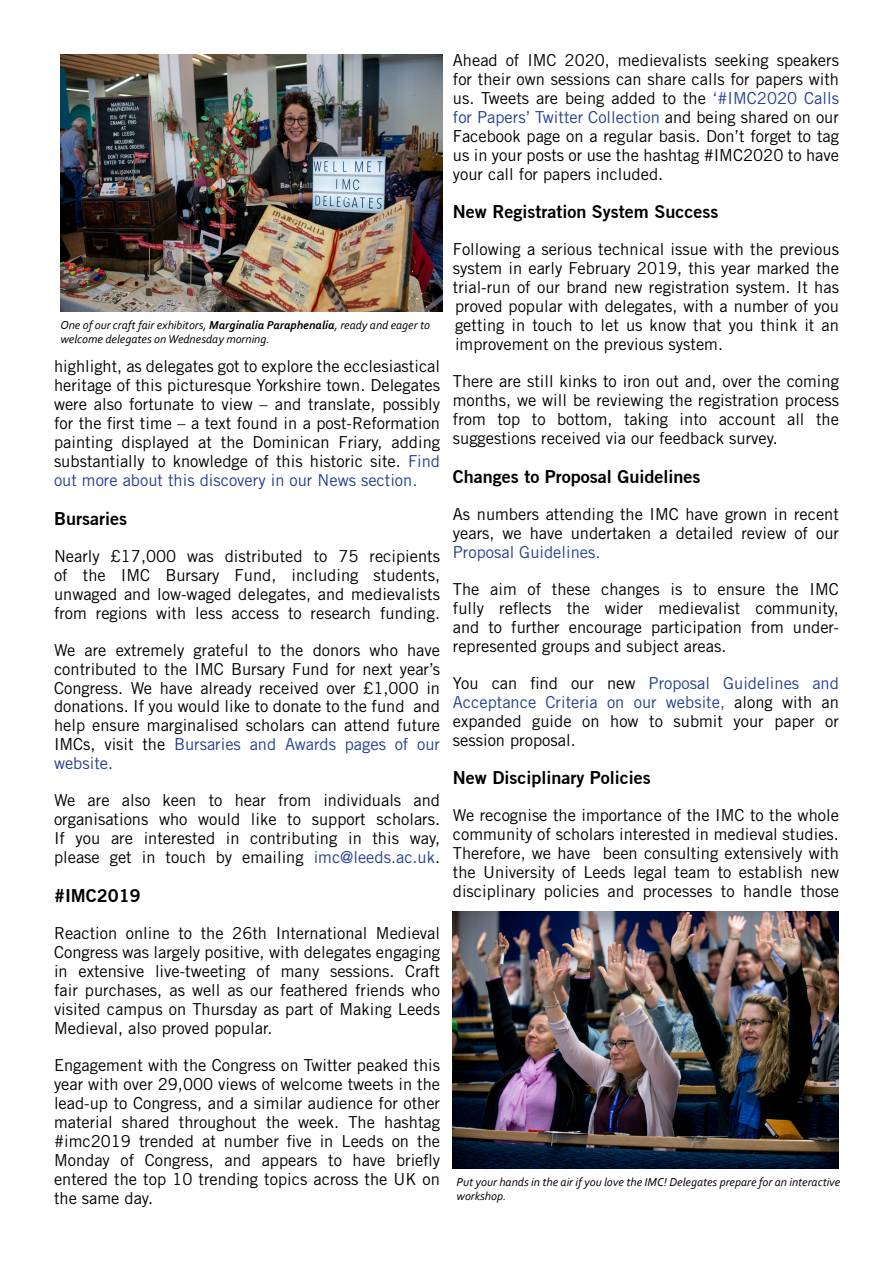
<style>
.page{position:relative;width:893px;height:1263px;background:#fff}
.page>*{position:absolute;margin:0;border:0;box-sizing:border-box;transform-origin:0 0}
.t1{font:700 18px "Trade Gothic No.2";color:#000}
.t2{font:16.5px/19px "Trade Gothic LT Std";color:#000;text-align:justify}
.t3{font:16.5px "Trade Gothic LT Std";color:#25408f}
.t4{font:italic 12px/14.4px "Corbel";color:#000}
.s1{font-weight:700}
.s2{color:#25408f}
</style>
<div class="page">
<img style="left:60px;top:54px;width:383px;height:257px">
<img style="left:453px;top:911px;width:386px;height:257px">
<p class="t4" style="left:60px;top:317px;width:371px">One of our craft fair exhibitors, <span class="s1">Marginalia Paraphenalia</span>, ready and eager to welcome delegates on Wednesday morning.</p>
<p class="t2" style="left:54px;top:356px;width:388px">highlight, as delegates got to explore the ecclesiastical heritage of this picturesque Yorkshire town. Delegates were also fortunate to view – and translate, possibly for the first time – a text found in a post-Reformation painting displayed at the Dominican Friary, adding substantially to knowledge of this historic site. <span class="s2">Find out more about this discovery in our News section.</span></p>
<p class="t1" style="left:54px;top:507px;width:74px">Bursaries</p>
<p class="t2" style="left:54px;top:546px;width:388px">Nearly £17,000 was distributed to 75 recipients of the IMC Bursary Fund, including students, unwaged and low-waged delegates, and medievalists from regions with less access to research funding.</p>
<p class="t2" style="left:54px;top:640px;width:388px">We are extremely grateful to the donors who have contributed to the IMC Bursary Fund for next year’s Congress. We have already received over £1,000 in donations. If you would like to donate to the fund and help ensure marginalised scholars can attend future IMCs, visit the <span class="s2">Bursaries and Awards pages of our website.</span></p>
<p class="t2" style="left:54px;top:791px;width:388px">We are also keen to hear from individuals and organisations who would like to support scholars.<br>If you are interested in contributing in this way, please get in touch by emailing <span class="s2">imc@leeds.ac.uk</span>.</p>
<p class="t1" style="left:54px;top:884px;width:88px">#IMC2019</p>
<p class="t2" style="left:54px;top:923px;width:388px">Reaction online to the 26th International Medieval Congress was largely positive, with delegates engaging in extensive live-tweeting of many sessions. Craft fair purchases, as well as our feathered friends who visited campus on Thursday as part of Making Leeds Medieval, also proved popular.</p>
<p class="t2" style="left:54px;top:1055px;width:388px">Engagement with the Congress on Twitter peaked this year with over 29,000 views of welcome tweets in the lead-up to Congress, and a similar audience for other material shared throughout the week. The hashtag #imc2019 trended at number five in Leeds on the Monday of Congress, and appears to have briefly entered the top 10 trending topics across the UK on the same day.</p>
<p class="t2" style="left:453px;top:50px;width:388px">Ahead of IMC 2020, medievalists seeking speakers for their own sessions can share calls for papers with us. Tweets are being added to the <span class="s2">‘#IMC2020 Calls for Papers’ Twitter Collection</span> and being shared on our Facebook page on a regular basis. Don’t forget to tag us in your posts or use the hashtag #IMC2020 to have your call for papers included.</p>
<p class="t1" style="left:453px;top:201px;width:267px">New Registration System Success</p>
<p class="t2" style="left:453px;top:240px;width:388px">Following a serious technical issue with the previous system in early February 2019, this year marked the trial-run of our brand new registration system. It has proved popular with delegates, with a number of you getting in touch to let us know that you think it an improvement on the previous system.</p>
<p class="t2" style="left:453px;top:372px;width:388px">There are still kinks to iron out and, over the coming months, we will be reviewing the registration process from top to bottom, taking into account all the suggestions received via our feedback survey.</p>
<p class="t1" style="left:453px;top:465px;width:249px">Changes to Proposal Guidelines</p>
<p class="t2" style="left:453px;top:504px;width:388px">As numbers attending the IMC have grown in recent years, we have undertaken a detailed review of our</p>
<p class="t3" style="left:453px;top:542px;width:149px">Proposal Guidelines.</p>
<p class="t2" style="left:453px;top:579px;width:388px">The aim of these changes is to ensure the IMC fully reflects the wider medievalist community, and to further encourage participation from under&shy;represented groups and subject areas.</p>
<p class="t2" style="left:453px;top:673px;width:388px">You can find our new <span class="s2">Proposal Guidelines and Acceptance Criteria on our website,</span> along with an expanded guide on how to submit your paper or session proposal.</p>
<p class="t1" style="left:453px;top:767px;width:199px">New Disciplinary Policies</p>
<p class="t2" style="left:453px;top:806px;width:388px">We recognise the importance of the IMC to the whole community of scholars interested in medieval studies.<br>Therefore, we have been consulting extensively with the University of Leeds legal team to establish new disciplinary policies and processes to handle those</p>
<p class="t4" style="left:456px;top:1174px;width:385px">Put your hands in the air if you love the IMC! Delegates prepare for an interactive workshop.</p>
</div>
